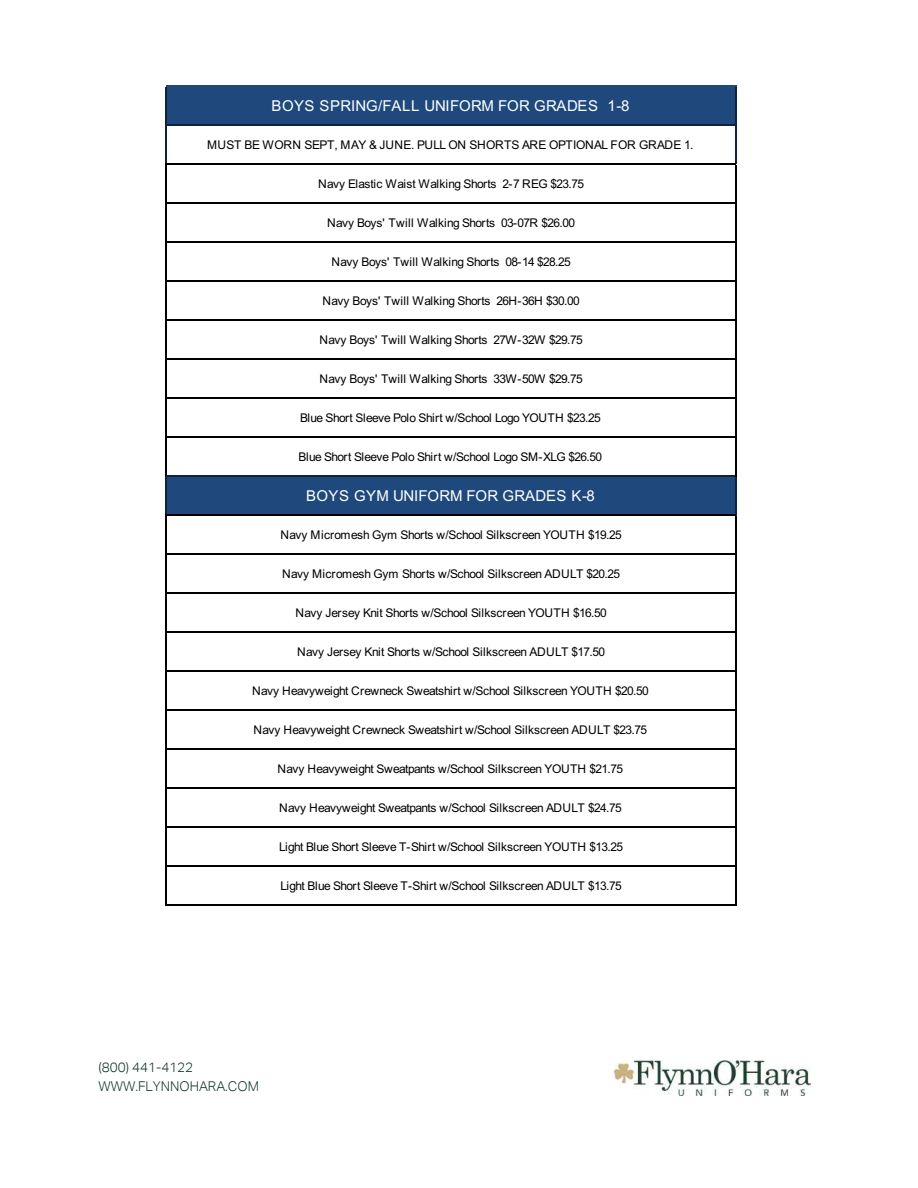
<style>
.page{position:relative;width:918px;height:1188px;background:#fff}
.page>*{position:absolute;margin:0;border:0;box-sizing:border-box;transform-origin:0 0}
.t1{font:15px "Arial";letter-spacing:.02em;color:#fff}
.t2{font:300 13.5px/18.9px "Aktiv Grotesk Deva";color:#113828}
.t3{font:12px "Arial";letter-spacing:-.04em;color:#000}
.t4{font:12px "Arial";letter-spacing:-.015em;color:#000}
</style>
<div class="page">
<div style="left:166px;top:86px;width:570px;height:40px;background:#1f497d"></div>
<div style="left:166px;top:476px;width:570px;height:40px;background:#1f497d"></div>
<hr style="left:165px;top:87px;width:1px;height:77px;background:#0f2242">
<hr style="left:735px;top:87px;width:1px;height:77px;background:#0f2242">
<hr style="left:165px;top:164px;width:1px;height:313px;background:#000">
<hr style="left:735px;top:165px;width:1px;height:312px;background:#000">
<hr style="left:165px;top:477px;width:1px;height:37px;background:#0f2242">
<hr style="left:735px;top:477px;width:1px;height:37px;background:#0f2242">
<hr style="left:165px;top:514px;width:1px;height:392px;background:#000">
<hr style="left:735px;top:516px;width:1px;height:390px;background:#000">
<hr style="left:166px;top:124px;width:570px;height:2px;background:#0f2242">
<hr style="left:166px;top:164px;width:570px;height:1px;background:#000">
<hr style="left:166px;top:202px;width:570px;height:2px;background:#000">
<hr style="left:166px;top:242px;width:570px;height:1px;background:#000">
<hr style="left:166px;top:280px;width:570px;height:2px;background:#000">
<hr style="left:166px;top:320px;width:570px;height:1px;background:#000">
<hr style="left:166px;top:358px;width:570px;height:2px;background:#000">
<hr style="left:166px;top:398px;width:570px;height:1px;background:#000">
<hr style="left:166px;top:436px;width:570px;height:2px;background:#000">
<hr style="left:166px;top:476px;width:569px;height:1px;background:#0f2242">
<hr style="left:166px;top:514px;width:570px;height:2px;background:#000">
<hr style="left:166px;top:554px;width:570px;height:1px;background:#000">
<hr style="left:166px;top:592px;width:570px;height:2px;background:#000">
<hr style="left:166px;top:632px;width:570px;height:1px;background:#000">
<hr style="left:166px;top:670px;width:570px;height:2px;background:#000">
<hr style="left:166px;top:710px;width:570px;height:1px;background:#000">
<hr style="left:166px;top:748px;width:570px;height:2px;background:#000">
<hr style="left:166px;top:788px;width:570px;height:1px;background:#000">
<hr style="left:166px;top:826px;width:570px;height:2px;background:#000">
<hr style="left:166px;top:866px;width:570px;height:1px;background:#000">
<hr style="left:166px;top:904px;width:570px;height:2px;background:#000">
<img style="left:614px;top:1060px;width:196px;height:36px">
<p class="t1" style="left:272px;top:97px;width:359px">BOYS SPRING/FALL UNIFORM FOR GRADES 1-8</p>
<p class="t3" style="left:207px;top:138px;width:488px">MUST BE WORN SEPT, MAY &amp; JUNE. PULL ON SHORTS ARE OPTIONAL FOR GRADE 1.</p>
<p class="t4" style="left:318px;top:177px;width:268px">Navy Elastic Waist Walking Shorts 2-7 REG $23.75</p>
<p class="t3" style="left:327px;top:216px;width:250px">Navy Boys' Twill Walking Shorts 03-07R $26.00</p>
<p class="t3" style="left:332px;top:255px;width:241px">Navy Boys' Twill Walking Shorts 08-14 $28.25</p>
<p class="t3" style="left:322px;top:294px;width:259px">Navy Boys' Twill Walking Shorts 26H-36H $30.00</p>
<p class="t3" style="left:320px;top:333px;width:265px">Navy Boys' Twill Walking Shorts 27W-32W $29.75</p>
<p class="t3" style="left:320px;top:372px;width:265px">Navy Boys' Twill Walking Shorts 33W-50W $29.75</p>
<p class="t3" style="left:300px;top:411px;width:302px">Blue Short Sleeve Polo Shirt w/School Logo YOUTH $23.25</p>
<p class="t3" style="left:298px;top:450px;width:305px">Blue Short Sleeve Polo Shirt w/School Logo SM-XLG $26.50</p>
<p class="t1" style="left:306px;top:487px;width:290px">BOYS GYM UNIFORM FOR GRADES K-8</p>
<p class="t4" style="left:280px;top:528px;width:343px">Navy Micromesh Gym Shorts w/School Silkscreen YOUTH $19.25</p>
<p class="t4" style="left:282px;top:567px;width:340px">Navy Micromesh Gym Shorts w/School Silkscreen ADULT $20.25</p>
<p class="t3" style="left:296px;top:606px;width:313px">Navy Jersey Knit Shorts w/School Silkscreen YOUTH $16.50</p>
<p class="t3" style="left:297px;top:645px;width:310px">Navy Jersey Knit Shorts w/School Silkscreen ADULT $17.50</p>
<p class="t3" style="left:252px;top:684px;width:398px">Navy Heavyweight Crewneck Sweatshirt w/School Silkscreen YOUTH $20.50</p>
<p class="t3" style="left:254px;top:723px;width:395px">Navy Heavyweight Crewneck Sweatshirt w/School Silkscreen ADULT $23.75</p>
<p class="t3" style="left:278px;top:762px;width:347px">Navy Heavyweight Sweatpants w/School Silkscreen YOUTH $21.75</p>
<p class="t3" style="left:279px;top:801px;width:344px">Navy Heavyweight Sweatpants w/School Silkscreen ADULT $24.75</p>
<p class="t3" style="left:279px;top:840px;width:346px">Light Blue Short Sleeve T-Shirt w/School Silkscreen YOUTH $13.25</p>
<p class="t3" style="left:280px;top:879px;width:343px">Light Blue Short Sleeve T-Shirt w/School Silkscreen ADULT $13.75</p>
<p class="t2" style="left:99px;top:1059px;width:162px">(800) 441-4122<br>WWW.FLYNNOHARA.COM</p>
</div>
